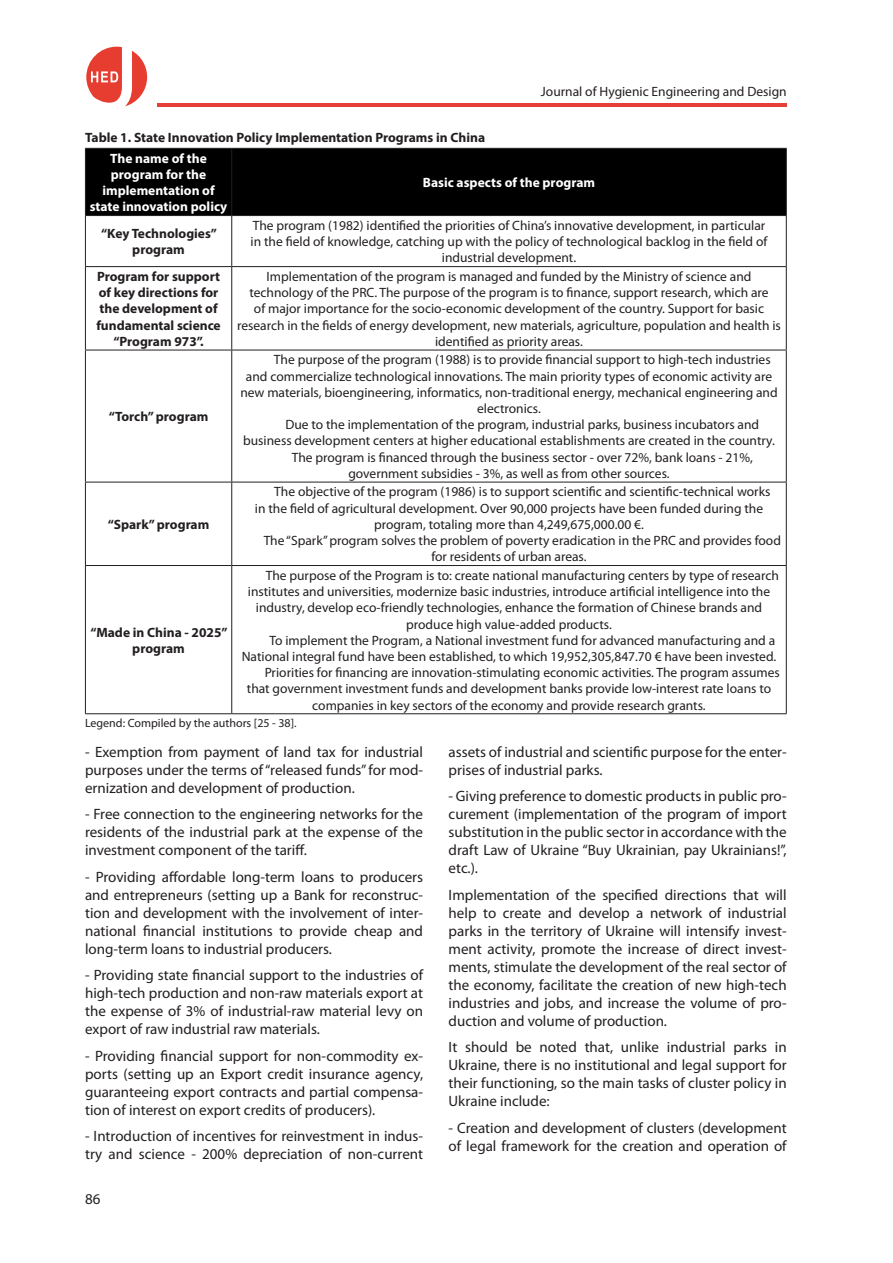
<style>
.page{position:relative;width:893px;height:1263px;background:#fff}
.page>*{position:absolute;margin:0;border:0;box-sizing:border-box;transform-origin:0 0}
.t1{font:15px/18px "Myriad Pro";color:#231f20;text-align:justify}
.t2{font:13.5px/16.2px "Myriad Pro";color:#231f20}
.t3{font:700 13.5px/16.2px "Myriad Pro";color:#231f20;text-align:center}
.t4{font:700 13.5px/16.2px "Myriad Pro";color:#fff;text-align:center}
.t5{font:12px "Myriad Pro";color:#231f20}
</style>
<div class="page">
<svg style="left:86px;top:47px;width:61px;height:59px"></svg>
<hr style="left:157px;top:104px;width:630px;height:3px;background:#e53e38">
<div style="left:86px;top:149px;width:700px;height:66px;background:#000"></div>
<hr style="left:85px;top:148px;width:147px;height:1px;background:#231f20">
<hr style="left:85px;top:149px;width:1px;height:66px;background:#231f20">
<hr style="left:232px;top:148px;width:555px;height:1px;background:#231f20">
<hr style="left:231px;top:149px;width:1px;height:66px;background:#231f20">
<hr style="left:786px;top:149px;width:1px;height:66px;background:#231f20">
<hr style="left:85px;top:215px;width:147px;height:1px;background:#231f20">
<hr style="left:85px;top:216px;width:1px;height:50px;background:#231f20">
<hr style="left:232px;top:215px;width:555px;height:1px;background:#231f20">
<hr style="left:231px;top:216px;width:1px;height:50px;background:#231f20">
<hr style="left:786px;top:216px;width:1px;height:50px;background:#231f20">
<hr style="left:85px;top:266px;width:147px;height:1px;background:#231f20">
<hr style="left:85px;top:267px;width:1px;height:83px;background:#231f20">
<hr style="left:232px;top:266px;width:555px;height:1px;background:#231f20">
<hr style="left:231px;top:267px;width:1px;height:83px;background:#231f20">
<hr style="left:786px;top:267px;width:1px;height:83px;background:#231f20">
<hr style="left:85px;top:350px;width:147px;height:1px;background:#231f20">
<hr style="left:85px;top:350px;width:1px;height:132px;background:#231f20">
<hr style="left:232px;top:350px;width:555px;height:1px;background:#231f20">
<hr style="left:231px;top:350px;width:1px;height:132px;background:#231f20">
<hr style="left:786px;top:350px;width:1px;height:132px;background:#231f20">
<hr style="left:85px;top:482px;width:147px;height:1px;background:#231f20">
<hr style="left:85px;top:482px;width:1px;height:83px;background:#231f20">
<hr style="left:232px;top:482px;width:555px;height:1px;background:#231f20">
<hr style="left:231px;top:482px;width:1px;height:83px;background:#231f20">
<hr style="left:786px;top:482px;width:1px;height:83px;background:#231f20">
<hr style="left:85px;top:565px;width:147px;height:1px;background:#231f20">
<hr style="left:85px;top:566px;width:1px;height:147px;background:#231f20">
<hr style="left:232px;top:565px;width:555px;height:1px;background:#231f20">
<hr style="left:231px;top:566px;width:1px;height:147px;background:#231f20">
<hr style="left:786px;top:566px;width:1px;height:147px;background:#231f20">
<hr style="left:85px;top:713px;width:147px;height:1px;background:#231f20">
<hr style="left:232px;top:713px;width:555px;height:1px;background:#231f20">
<p class="t2" style="left:541px;top:83px;width:247px">Journal of Hygienic Engineering and Design</p>
<p class="t3" style="left:85px;top:129px;width:402px">Table 1. State Innovation Policy Implementation Programs in China</p>
<p class="t4" style="left:90px;top:150px;width:139px">The name of the program for the implementation of state innovation policy</p>
<p class="t4" style="left:423px;top:174px;width:174px">Basic aspects of the program</p>
<p class="t3" style="left:101px;top:225px;width:117px">“Key Technologies” program</p>
<p class="t2" style="left:251px;top:218px;width:518px;text-align:center">The program (1982) identified the priorities of China’s innovative development, in particular in the field of knowledge, catching up with the policy of technological backlog in the field of industrial development.</p>
<p class="t3" style="left:96px;top:268px;width:126px">Program for support of key directions for the development of fundamental science “Program 973”.</p>
<p class="t2" style="left:237px;top:269px;width:545px;text-align:center">Implementation of the program is managed and funded by the Ministry of science and technology of the PRC. The purpose of the program is to finance, support research, which are<br>of major importance for the socio-economic development of the country. Support for basic research in the fields of energy development, new materials, agriculture, population and health is identified as priority areas.</p>
<p class="t3" style="left:109px;top:408px;width:101px">“Torch” program</p>
<p class="t3" style="left:108px;top:516px;width:103px">“Spark” program</p>
<p class="t2" style="left:274px;top:352px;width:498px">The purpose of the program (1988) is to provide financial support to high-tech industries</p>
<p class="t2" style="left:246px;top:368px;width:528px">and commercialize technological innovations. The main priority types of economic activity are</p>
<p class="t2" style="left:240px;top:384px;width:539px">new materials, bioengineering, informatics, non-traditional energy, mechanical engineering and</p>
<p class="t2" style="left:477px;top:401px;width:65px">electronics.</p>
<p class="t2" style="left:243px;top:417px;width:533px;text-indent:42px">Due to the implementation of the program, industrial parks, business incubators and business development centers at higher educational establishments are created in the country.</p>
<p class="t2" style="left:348px;top:449px;width:406px;text-indent:-57px">The program is financed through the business sector - over 72%, bank loans - 21%, government subsidies - 3%, as well as from other sources.</p>
<p class="t2" style="left:274px;top:484px;width:498px">The objective of the program (1986) is to support scientific and scientific-technical works</p>
<p class="t2" style="left:255px;top:500px;width:510px">in the field of agricultural development. Over 90,000 projects have been funded during the</p>
<p class="t2" style="left:374px;top:516px;width:271px">program, totaling more than 4,249,675,000.00 €.</p>
<p class="t2" style="left:431px;top:533px;width:351px;text-indent:-168px">The “Spark” program solves the problem of poverty eradication in the PRC and provides food for residents of urban areas.</p>
<p class="t2" style="left:266px;top:567px;width:515px">The purpose of the Program is to: create national manufacturing centers by type of research</p>
<p class="t2" style="left:248px;top:584px;width:524px">institutes and universities, modernize basic industries, introduce artificial intelligence into the</p>
<p class="t2" style="left:256px;top:600px;width:508px">industry, develop eco-friendly technologies, enhance the formation of Chinese brands and</p>
<p class="t2" style="left:406px;top:616px;width:207px">produce high value-added products.</p>
<p class="t2" style="left:242px;top:632px;width:536px;text-align:right">To implement the Program, a National investment fund for advanced manufacturing and a<br>National integral fund have been established, to which 19,952,305,847.70 € have been invested.</p>
<p class="t2" style="left:265px;top:665px;width:517px">Priorities for financing are innovation-stimulating economic activities. The program assumes</p>
<p class="t2" style="left:247px;top:681px;width:526px">that government investment funds and development banks provide low-interest rate loans to</p>
<p class="t2" style="left:312px;top:697px;width:395px">companies in key sectors of the economy and provide research grants.</p>
<p class="t5" style="left:85px;top:716px;width:213px">Legend: Compiled by the authors [25 - 38].</p>
<p class="t1" style="left:449px;top:743px;width:340px">assets of industrial and scientific purpose for the enter&shy;prises of industrial parks.</p>
<p class="t1" style="left:449px;top:788px;width:340px">- Giving preference to domestic products in public pro&shy;curement (implementation of the program of import substitution in the public sector in accordance with the draft Law of Ukraine “Buy Ukrainian, pay Ukrainians!”, etc.).</p>
<p class="t1" style="left:449px;top:886px;width:340px">Implementation of the specified directions that will help to create and develop a network of industrial parks in the territory of Ukraine will intensify invest&shy;ment activity, promote the increase of direct invest&shy;ments, stimulate the development of the real sector of the economy, facilitate the creation of new high-tech industries and jobs, and increase the volume of pro&shy;duction and volume of production.</p>
<p class="t1" style="left:449px;top:1039px;width:340px">It should be noted that, unlike industrial parks in Ukraine, there is no institutional and legal support for their functioning, so the main tasks of cluster policy in Ukraine include:</p>
<p class="t1" style="left:449px;top:1119px;width:340px">- Creation and development of clusters (development of legal framework for the creation and operation of</p>
<p class="t3" style="left:90px;top:623px;width:139px">“Made in China - 2025” program</p>
<p class="t1" style="left:85px;top:743px;width:340px">- Exemption from payment of land tax for industrial purposes under the terms of “released funds” for mod&shy;ernization and development of production.</p>
<p class="t1" style="left:85px;top:806px;width:340px">- Free connection to the engineering networks for the residents of the industrial park at the expense of the investment component of the tariff.</p>
<p class="t1" style="left:85px;top:868px;width:340px">- Providing affordable long-term loans to producers and entrepreneurs (setting up a Bank for reconstruc&shy;tion and development with the involvement of inter&shy;national financial institutions to provide cheap and long-term loans to industrial producers.</p>
<p class="t1" style="left:85px;top:967px;width:340px">- Providing state financial support to the industries of high-tech production and non-raw materials export at the expense of 3% of industrial-raw material levy on export of raw industrial raw materials.</p>
<p class="t1" style="left:85px;top:1047px;width:340px">- Providing financial support for non-commodity ex&shy;ports (setting up an Export credit insurance agency, guaranteeing export contracts and partial compensa&shy;tion of interest on export credits of producers).</p>
<p class="t1" style="left:85px;top:1128px;width:340px">- Introduction of incentives for reinvestment in indus&shy;try and science - 200% depreciation of non-current</p>
<p class="t1" style="left:85px;top:1190px;width:17px">86</p>
</div>
